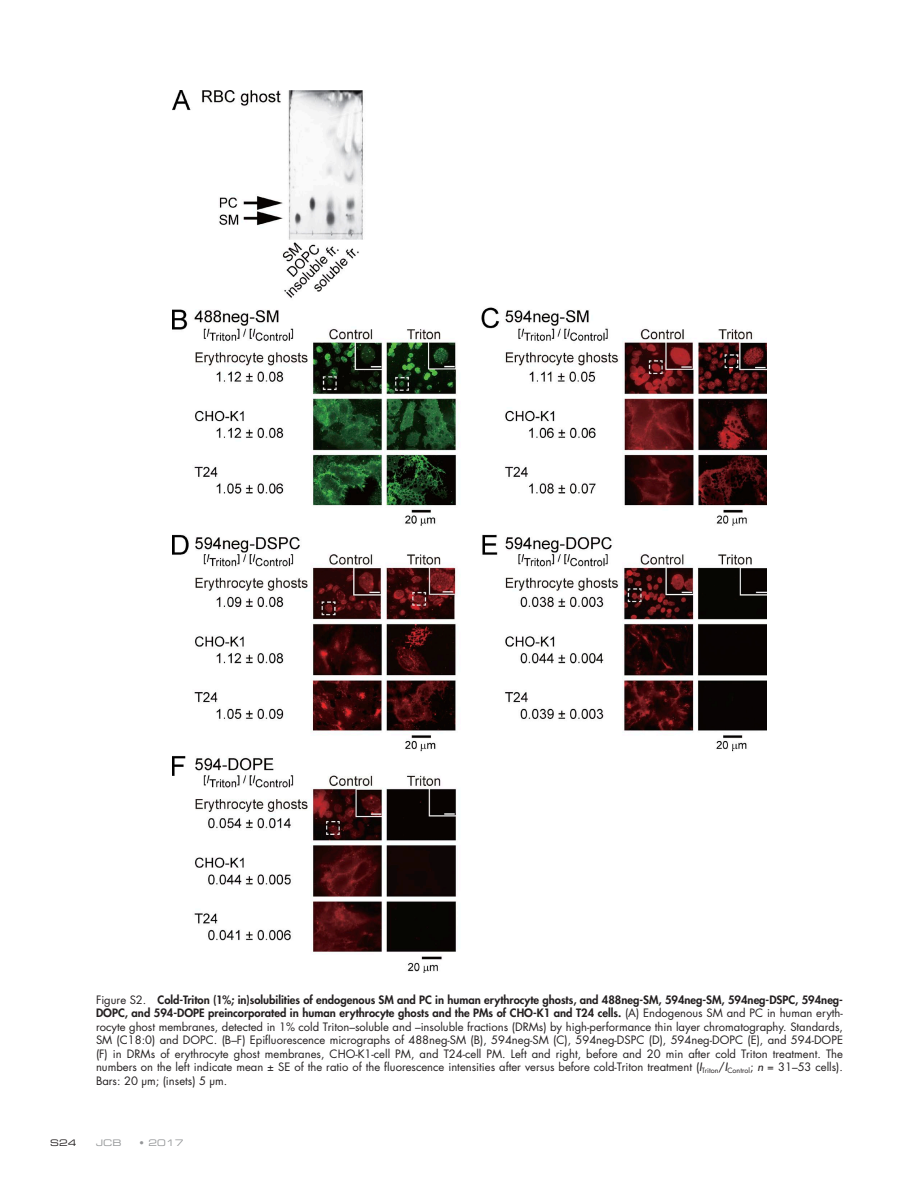
<style>
.page{position:relative;width:918px;height:1188px;background:#fff}
.page>*{position:absolute;margin:0;border:0;box-sizing:border-box;transform-origin:0 0}
.t1{font:11.25px/13.5px "Futura Std";color:#231f20;text-align:justify}
.t2{font:9px "Eurostile LT Std Ex 2";letter-spacing:.01em;color:#949698}
.t3{font:9px "Eurostile LT Std Ex 2";color:#231f20}
.s1{font-weight:800}
.s2{font-weight:500;font-style:italic}
</style>
<div class="page">
<img style="left:173px;top:90px;width:593px;height:882px">
<p class="t1" style="left:96px;top:993px;width:749px">Figure S2. <span class="s1">Cold-Triton (1%; in)solubilities of endogenous SM and PC in human erythrocyte ghosts, and 488neg-SM, 594neg-SM, 594neg-DSPC, 594neg-DOPC, and 594-DOPE preincorporated in human erythrocyte ghosts and the PMs of CHO-K1 and T24 cells.</span> (A) Endogenous SM and PC in human eryth&shy;rocyte ghost membranes, detected in 1% cold Triton–soluble and –insoluble fractions (DRMs) by high-performance thin layer chromatography. Standards, SM (C18:0) and DOPC. (B–F) Epifluorescence micrographs of 488neg-SM (B), 594neg-SM (C), 594neg-DSPC (D), 594neg-DOPC (E), and 594-DOPE (F) in DRMs of erythrocyte ghost membranes, CHO-K1-cell PM, and T24-cell PM. Left and right, before and 20 min after cold Triton treatment. The numbers on the left indicate mean ± SE of the ratio of the fluorescence intensities after versus before cold-Triton treatment (<span class="s2">I</span><sub>Triton</sub>/<span class="s2">I</span><sub>Control</sub>; <span class="s2">n</span> = 31–53 cells).<br>Bars: 20 µm; (insets) 5 µm.</p>
<p class="t3" style="left:50px;top:1136px;width:28px">S24</p>
<p class="t2" style="left:96px;top:1136px;width:27px">JCB</p>
<p class="t2" style="left:139px;top:1136px;width:45px">• 2017</p>
</div>
